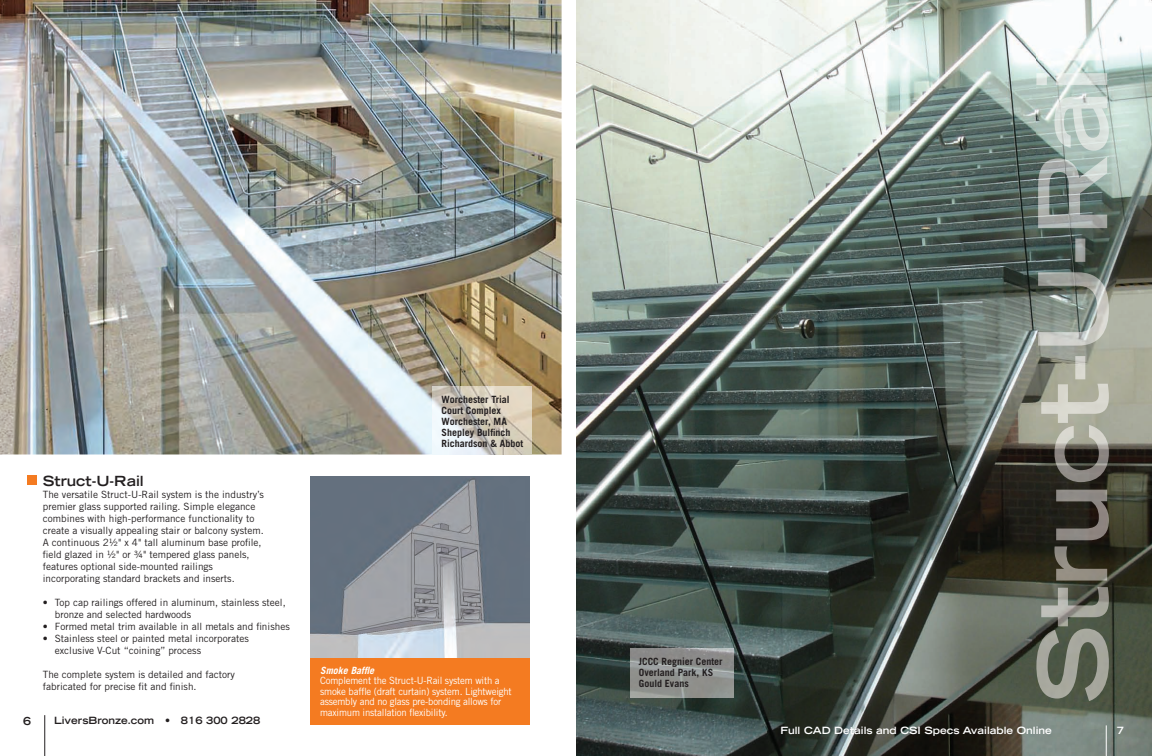
<style>
.page{position:relative;width:1152px;height:756px;background:#fff}
.page>*{position:absolute;margin:0;border:0;box-sizing:border-box;transform-origin:0 0}
.t1{font:700 expanded 14px "Trade Gothic LH";color:#231f20}
.t2{font:700 expanded 11px "Trade Gothic LH";color:#231f20}
.t3{font:10px/12px "Trade Gothic";color:#231f20}
.t4{font:10px/10.5px "Trade Gothic";letter-spacing:-.02em;color:#fff;scale:.96 1}
.t5{font:700 10px/11px "Trade Gothic";color:#231f20}
.t6{font:700 expanded 10px "Trade Gothic LH";color:#fff}
.t7{font:700 expanded 10px "Trade Gothic LH";color:#231f20}
.t8{font:italic 700 10px "Trade Gothic";color:#fff}
</style>
<div class="page">
<div style="left:311px;top:656px;width:219px;height:68px;background:#f47b21"></div>
<img style="left:576px;top:0;width:576px;height:756px">
<img style="left:1036px;top:49px;width:73px;height:652px">
<img style="left:0;top:0;width:562px;height:454px">
<img style="left:311px;top:476px;width:219px;height:182px">
<div style="left:27px;top:476px;width:9px;height:9px;background:#f47b21"></div>
<img style="left:433px;top:387px;width:99px;height:67px">
<img style="left:630px;top:649px;width:103px;height:49px">
<hr style="left:44px;top:715px;width:1px;height:41px;background:#231f20">
<hr style="left:1106px;top:725px;width:1px;height:31px;background:#fff">
<h1 class="t1" style="left:43px;top:472px;width:103px">Struct-U-Rail</h1>
<p class="t3" style="left:43px;top:488px;width:223px">The versatile Struct-U-Rail system is the industry’s premier glass supported railing. Simple elegance combines with high-performance functionality to create a visually appealing stair or balcony system.<br>A continuous 2½" x 4" tall aluminum base profile, field glazed in ½" or ¾" tempered glass panels, features optional side-mounted railings incorporating standard brackets and inserts.</p>
<p class="t3" style="left:55px;top:596px;width:232px;text-indent:-12px">• Top cap railings offered in aluminum, stainless steel, bronze and selected hardwoods</p>
<p class="t3" style="left:43px;top:620px;width:248px">• Formed metal trim available in all metals and finishes</p>
<p class="t3" style="left:55px;top:632px;width:196px;text-indent:-12px">• Stainless steel or painted metal incorporates exclusive V-Cut “coining” process</p>
<p class="t3" style="left:43px;top:668px;width:194px">The complete system is detailed and factory fabricated for precise fit and finish.</p>
<p class="t2" style="left:23px;top:714px;width:9px">6</p>
<p class="t7" style="left:54px;top:714px;width:208px">LiversBronze.com • 816 300 2828</p>
<p class="t5" style="left:442px;top:394px;width:83px">Worchester Trial<br>Court Complex<br>Worchester, MA<br>Shepley Bulfinch<br>Richardson &amp; Abbot</p>
<p class="t8" style="left:320px;top:664px;width:55px">Smoke Baffle</p>
<p class="t4" style="left:320px;top:675px;width:201px">Complement the Struct-U-Rail system with a smoke baffle (draft curtain) system. Lightweight assembly and no glass pre-bonding allows for maximum installation flexibility.</p>
<p class="t5" style="left:639px;top:656px;width:85px">JCCC Regnier Center<br>Overland Park, KS<br>Gould Evans</p>
<p class="t6" style="left:780px;top:724px;width:273px">Full CAD Details and CSI Specs Available Online</p>
<p class="t6" style="left:1117px;top:724px;width:9px">7</p>
</div>
